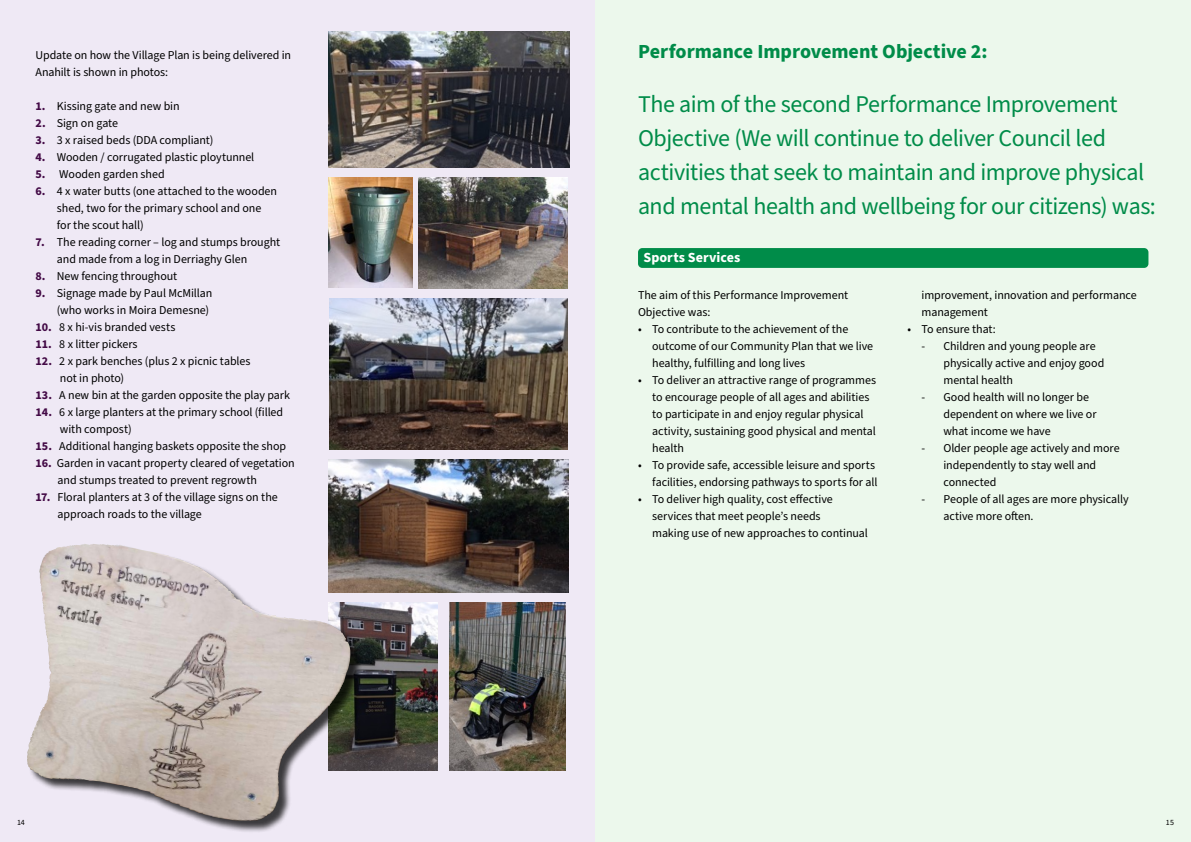
<style>
.page{position:relative;width:1191px;height:842px;background:#fff}
.page>*{position:absolute;margin:0;border:0;box-sizing:border-box;transform-origin:0 0}
.t1{font:24px/34px "Source Sans Pro";letter-spacing:-.02em;color:#008c49}
.t2{font:700 20px "Source Sans Pro";color:#008c49}
.t3{font:700 14px "Source Sans Pro";color:#fff}
.t4{font:12px/17px "Source Sans Pro";letter-spacing:-.005em;color:#000}
.t5{font:8px "Source Sans Pro";color:#000}
.s1{font-weight:700;color:#430a46}
</style>
<div class="page">
<div style="left:0;top:0;width:595px;height:842px;background:#efe9f5"></div>
<img style="left:329px;top:31px;width:241px;height:136px">
<img style="left:329px;top:298px;width:239px;height:151px">
<img style="left:419px;top:177px;width:149px;height:111px">
<img style="left:329px;top:177px;width:83px;height:111px">
<img style="left:328px;top:460px;width:241px;height:133px">
<img style="left:449px;top:603px;width:116px;height:167px">
<img style="left:363px;top:603px;width:74px;height:167px">
<div style="left:29px;top:545px;width:334px;height:289px;background:#000;opacity:.75"></div>
<img style="left:27px;top:544px;width:236px;height:277px">
<div style="left:595px;top:0;width:596px;height:842px;background:#ecf8ec"></div>
<div style="left:638px;top:248px;width:510px;height:20px;background:#008c49;border-radius:4px"></div>
<p class="t4" style="left:35px;top:47px;width:257px">Update on how the Village Plan is being delivered in<br>Anahilt is shown in photos:</p>
<p class="t4" style="left:35px;top:98px;width:146px"><span class="s1">1.</span> Kissing gate and new bin</p>
<p class="t4" style="left:35px;top:115px;width:84px"><span class="s1">2.</span> Sign on gate</p>
<p class="t4" style="left:35px;top:132px;width:179px"><span class="s1">3.</span> 3 x raised beds (DDA compliant)</p>
<p class="t4" style="left:35px;top:149px;width:220px"><span class="s1">4.</span> Wooden / corrugated plastic ploytunnel</p>
<p class="t4" style="left:35px;top:166px;width:131px"><span class="s1">5.</span> Wooden garden shed</p>
<p class="t4" style="left:57px;top:183px;width:222px;text-indent:-21px"><span class="s1">6.</span> 4 x water butts (one attached to the wooden shed, two for the primary school and one for the scout hall)</p>
<p class="t4" style="left:57px;top:234px;width:225px;text-indent:-21px"><span class="s1">7.</span> The reading corner – log and stumps brought and made from a log in Derriaghy Glen</p>
<p class="t4" style="left:35px;top:268px;width:143px"><span class="s1">8.</span> New fencing throughout</p>
<p class="t4" style="left:35px;top:285px;width:178px;text-align:right"><span class="s1">9.</span> Signage made by Paul McMillan (who works in Moira Demesne)</p>
<p class="t4" style="left:35px;top:319px;width:141px"><span class="s1">10.</span> 8 x hi-vis branded vests</p>
<p class="t4" style="left:35px;top:336px;width:104px"><span class="s1">11.</span> 8 x litter pickers</p>
<p class="t4" style="left:60px;top:353px;width:192px;text-indent:-24px"><span class="s1">12.</span> 2 x park benches (plus 2 x picnic tables not in photo)</p>
<p class="t4" style="left:35px;top:387px;width:256px"><span class="s1">13.</span> A new bin at the garden opposite the play park</p>
<p class="t4" style="left:60px;top:404px;width:225px;text-indent:-24px"><span class="s1">14.</span> 6 x large planters at the primary school (filled with compost)</p>
<p class="t4" style="left:35px;top:438px;width:252px"><span class="s1">15.</span> Additional hanging baskets opposite the shop</p>
<p class="t4" style="left:58px;top:455px;width:239px;text-indent:-22px"><span class="s1">16.</span> Garden in vacant property cleared of vegetation and stumps treated to prevent regrowth</p>
<p class="t4" style="left:58px;top:489px;width:222px;text-indent:-22px"><span class="s1">17.</span> Floral planters at 3 of the village signs on the approach roads to the village</p>
<h2 class="t2" style="left:638px;top:37px;width:351px">Performance Improvement Objective 2:</h2>
<h1 class="t1" style="left:638px;top:87px;width:519px">The aim of the second Performance Improvement Objective (We will continue to deliver Council led activities that seek to maintain and improve physical and mental health and wellbeing for our citizens) was:</h1>
<p class="t3" style="left:643px;top:248px;width:98px">Sports Services</p>
<p class="t4" style="left:638px;top:287px;width:212px">The aim of this Performance Improvement<br>Objective was:</p>
<p class="t4" style="left:652px;top:321px;width:222px;text-indent:-14px">• To contribute to the achievement of the outcome of our Community Plan that we live healthy, fulfilling and long lives</p>
<p class="t4" style="left:652px;top:372px;width:225px;text-indent:-14px">• To deliver an attractive range of programmes to encourage people of all ages and abilities to participate in and enjoy regular physical activity, sustaining good physical and mental health</p>
<p class="t4" style="left:638px;top:457px;width:241px;text-align:right">• To provide safe, accessible leisure and sports facilities, endorsing pathways to sports for all</p>
<p class="t4" style="left:652px;top:491px;width:217px;text-indent:-14px">• To deliver high quality, cost effective services that meet people’s needs<br>making use of new approaches to continual</p>
<p class="t4" style="left:921px;top:287px;width:217px">improvement, innovation and performance management</p>
<p class="t4" style="left:907px;top:321px;width:90px">• To ensure that:</p>
<p class="t4" style="left:943px;top:338px;width:162px;text-indent:-22px">- Children and young people are physically active and enjoy good mental health</p>
<p class="t4" style="left:943px;top:389px;width:155px;text-indent:-22px">- Good health will no longer be dependent on where we live or what income we have</p>
<p class="t4" style="left:943px;top:440px;width:178px;text-indent:-22px">- Older people age actively and more independently to stay well and connected</p>
<p class="t4" style="left:943px;top:491px;width:187px;text-indent:-22px">- People of all ages are more physically active more often.</p>
<p class="t5" style="left:17px;top:817px;width:9px">14</p>
<p class="t5" style="left:1165px;top:817px;width:10px">15</p>
</div>
